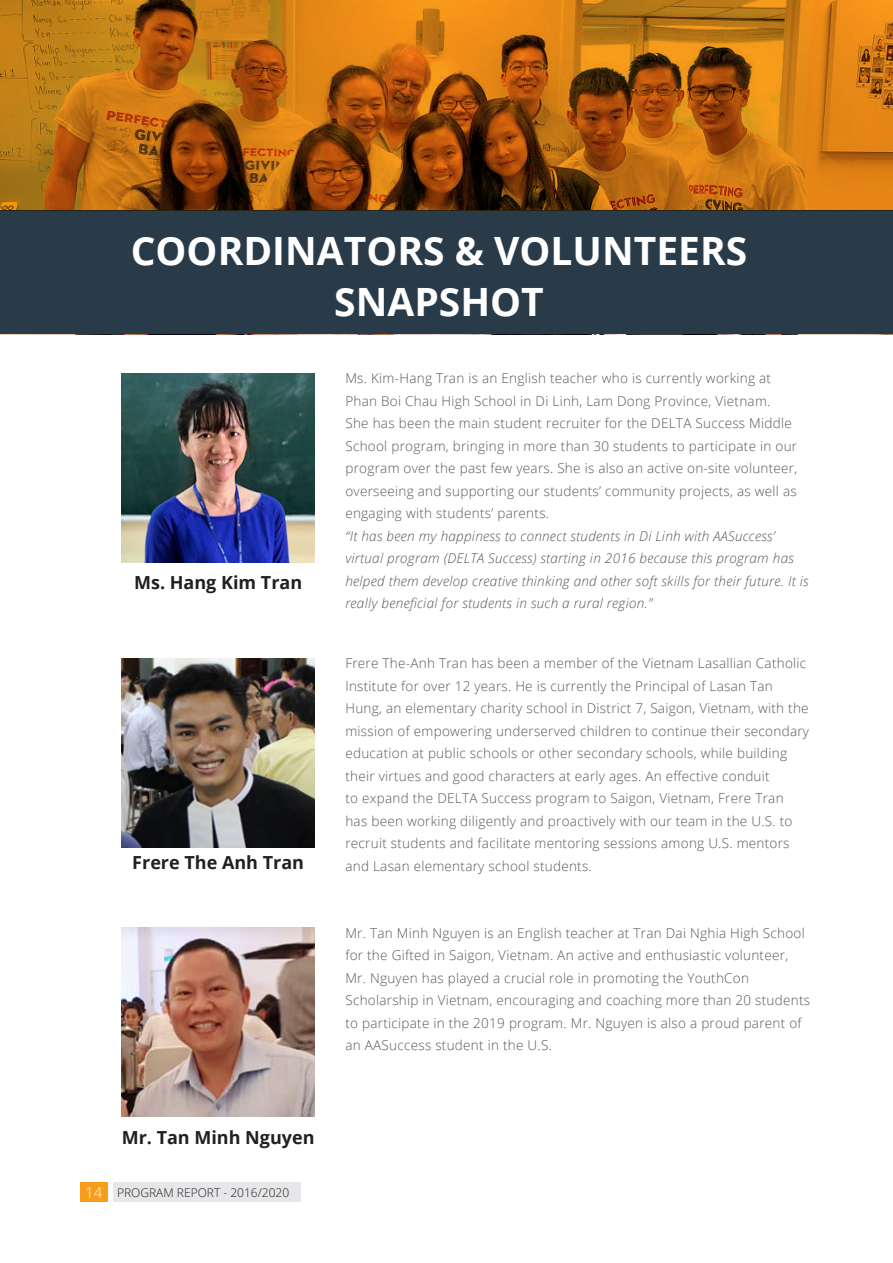
<style>
.page{position:relative;width:893px;height:1263px;background:#fff}
.page>*{position:absolute;margin:0;border:0;box-sizing:border-box;transform-origin:0 0}
.t1{font:700 39px/51px "Open Sans";color:#fff;text-align:center}
.t2{font:700 18px "Open Sans";color:#231f20}
.Small_text{font:300 13.5px/22.5px "Open Sans";letter-spacing:.02em;color:#57585a}
.Small_text-2{font:italic 300 13.5px/22.5px "Open Sans";letter-spacing:.02em;color:#57585a}
.t3{font:300 12px "Open Sans";color:#231f20}
.s1{font-size:15px;color:#fff}
</style>
<div class="page">
<div style="left:0;top:211px;width:893px;height:123px;background:#293a49"></div>
<svg style="left:0;top:0;width:893px;height:211px;background:#b36711"></svg>
<img style="left:122px;top:374px;width:193px;height:188px">
<img style="left:122px;top:658px;width:193px;height:189px">
<img style="left:122px;top:927px;width:193px;height:190px">
<div style="left:81px;top:1182px;width:27px;height:20px;background:#f89c1c"></div>
<div style="left:114px;top:1182px;width:187px;height:20px;background:#e6e7e9"></div>
<p class="t1" style="left:131px;top:224px;width:618px">COORDINATORS &amp; VOLUNTEERS<br>SNAPSHOT</p>
<p class="t2" style="left:134px;top:570px;width:170px">Ms. Hang Kim Tran</p>
<p class="t2" style="left:132px;top:850px;width:173px">Frere The Anh Tran</p>
<p class="t2" style="left:122px;top:1125px;width:194px">Mr. Tan Minh Nguyen</p>
<p class="t3" style="left:85px;top:1184px;width:206px"><span class="s1">14</span> PROGRAM REPORT - 2016/2020</p>
<p class="Small_text" style="left:345px;top:367px;width:453px">Ms. Kim-Hang Tran is an English teacher who is currently working at Phan Boi Chau High School in Di Linh, Lam Dong Province, Vietnam.<br>She has been the main student recruiter for the DELTA Success Middle School program, bringing in more than 30 students to participate in our program over the past few years. She is also an active on-site volunteer, overseeing and supporting our students’ community projects, as well as engaging with students’ parents.</p>
<p class="Small_text-2" style="left:345px;top:524px;width:465px">“It has been my happiness to connect students in Di Linh with AASuccess’ virtual program (DELTA Success) starting in 2016 because this program has helped them develop creative thinking and other soft skills for their future. It is really beneficial for students in such a rural region.”</p>
<p class="Small_text" style="left:345px;top:652px;width:465px">Frere The-Anh Tran has been a member of the Vietnam Lasallian Catholic Institute for over 12 years. He is currently the Principal of Lasan Tan Hung, an elementary charity school in District 7, Saigon, Vietnam, with the mission of empowering underserved children to continue their secondary education at public schools or other secondary schools, while building their virtues and good characters at early ages. An effective conduit<br>to expand the DELTA Success program to Saigon, Vietnam, Frere Tran<br>has been working diligently and proactively with our team in the U.S. to recruit students and facilitate mentoring sessions among U.S. mentors and Lasan elementary school students.</p>
<p class="Small_text" style="left:345px;top:921px;width:466px">Mr. Tan Minh Nguyen is an English teacher at Tran Dai Nghia High School for the Gifted in Saigon, Vietnam. An active and enthusiastic volunteer, Mr. Nguyen has played a crucial role in promoting the YouthCon Scholarship in Vietnam, encouraging and coaching more than 20 students to participate in the 2019 program. Mr. Nguyen is also a proud parent of an AASuccess student in the U.S.</p>
</div>
